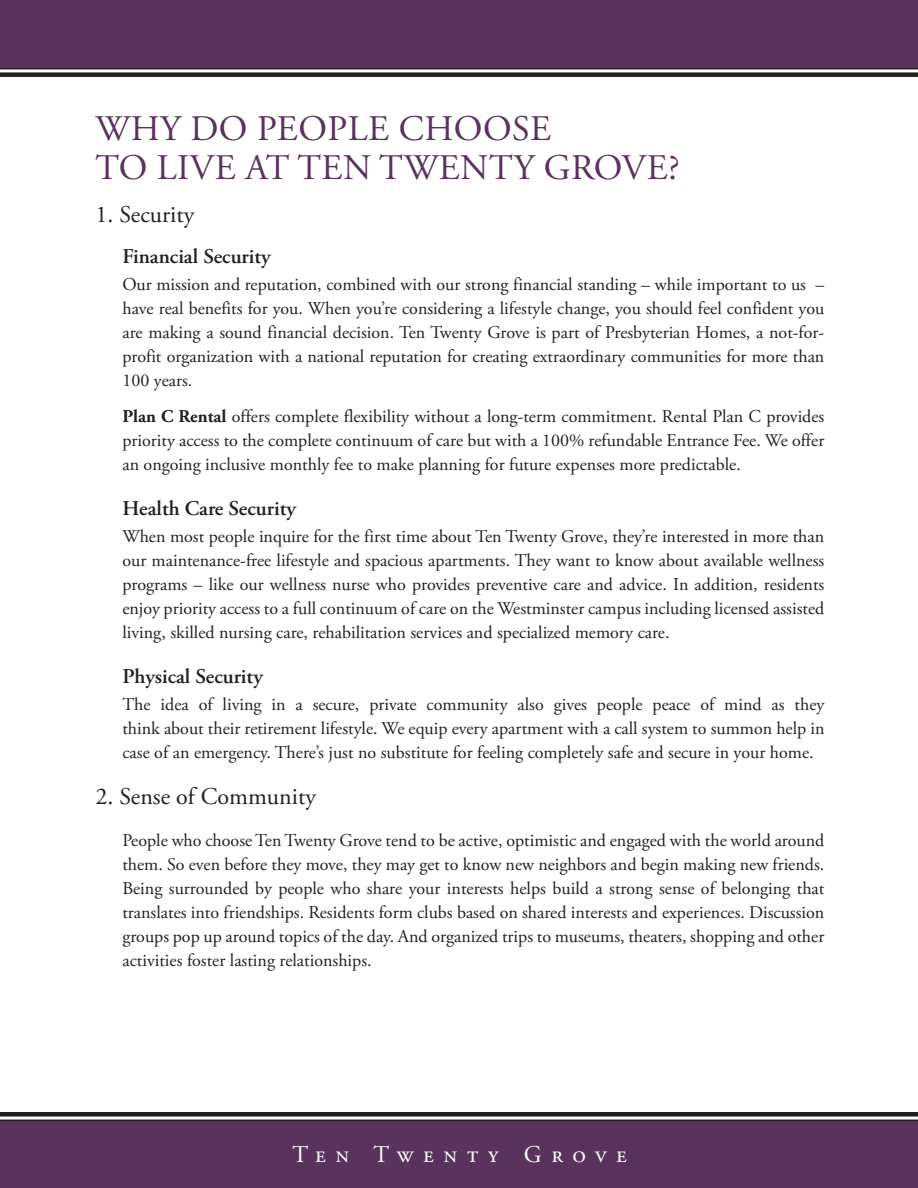
<style>
.page{position:relative;width:918px;height:1188px;background:#fff}
.page>*{position:absolute;margin:0;border:0;box-sizing:border-box;transform-origin:0 0}
.Body_Copy{font:36px/39px "Adobe Garamond Pro";letter-spacing:.015em;color:#59325e}
.Body_Copy-2{font:24px "Adobe Garamond Pro";color:#231f20}
.Headline{font:24px "Adobe Garamond Pro";letter-spacing:.395em;color:#fff}
.Body_Copy-3{font:600 21px "Adobe Garamond Pro";color:#231f20}
.t1{font:18px/24px "Adobe Garamond Pro";color:#231f20;text-align:justify}
.s1{font-weight:700}
</style>
<div class="page">
<div style="left:0;top:0;width:918px;height:68px;background:#59325e"></div>
<div style="left:0;top:1121px;width:918px;height:67px;background:#59325e"></div>
<div style="left:0;top:1112px;width:918px;height:5px;background:#231f20"></div>
<hr style="left:0;top:1120px;width:918px;height:1px;background:#231f20">
<hr style="left:0;top:68px;width:918px;height:1px;background:#231f20">
<div style="left:0;top:72px;width:918px;height:5px;background:#231f20"></div>
<p class="Body_Copy" style="left:96px;top:110px;width:585px">WHY DO PEOPLE CHOOSE<br>TO LIVE AT TEN TWENTY GROVE?</p>
<p class="Body_Copy-2" style="left:95px;top:200px;width:100px">1. Security</p>
<p class="Body_Copy-3" style="left:122px;top:244px;width:150px">Financial Security</p>
<p class="t1" style="left:122px;top:273px;width:704px">Our mission and reputation, combined with our strong financial standing – while important to us – have real benefits for you. When you’re considering a lifestyle change, you should feel confident you are making a sound financial decision. Ten Twenty Grove is part of Presbyterian Homes, a not-for&shy;profit organization with a national reputation for creating extraordinary communities for more than 100 years.</p>
<p class="t1" style="left:122px;top:405px;width:704px"><span class="s1">Plan C Rental</span> offers complete flexibility without a long-term commitment. Rental Plan C provides priority access to the complete continuum of care but with a 100% refundable Entrance Fee. We offer an ongoing inclusive monthly fee to make planning for future expenses more predictable.</p>
<p class="Body_Copy-3" style="left:122px;top:496px;width:175px">Health Care Security</p>
<p class="t1" style="left:122px;top:525px;width:703px">When most people inquire for the first time about Ten Twenty Grove, they’re interested in more than our maintenance-free lifestyle and spacious apartments. They want to know about available wellness programs – like our wellness nurse who provides preventive care and advice. In addition, residents enjoy priority access to a full continuum of care on the Westminster campus including licensed assisted living, skilled nursing care, rehabilitation services and specialized memory care.</p>
<p class="Body_Copy-3" style="left:122px;top:664px;width:142px">Physical Security</p>
<p class="t1" style="left:122px;top:693px;width:704px">The idea of living in a secure, private community also gives people peace of mind as they think about their retirement lifestyle. We equip every apartment with a call system to summon help in case of an emergency. There’s just no substitute for feeling completely safe and secure in your home.</p>
<p class="Body_Copy-2" style="left:95px;top:782px;width:222px">2. Sense of Community</p>
<p class="t1" style="left:122px;top:829px;width:704px">People who choose Ten Twenty Grove tend to be active, optimistic and engaged with the world around them. So even before they move, they may get to know new neighbors and begin making new friends.<br>Being surrounded by people who share your interests helps build a strong sense of belonging that translates into friendships. Residents form clubs based on shared interests and experiences. Discussion groups pop up around topics of the day. And organized trips to museums, theaters, shopping and other activities foster lasting relationships.</p>
<p class="Headline" style="left:292px;top:1140px;width:336px">Ten Twenty Grove</p>
</div>
